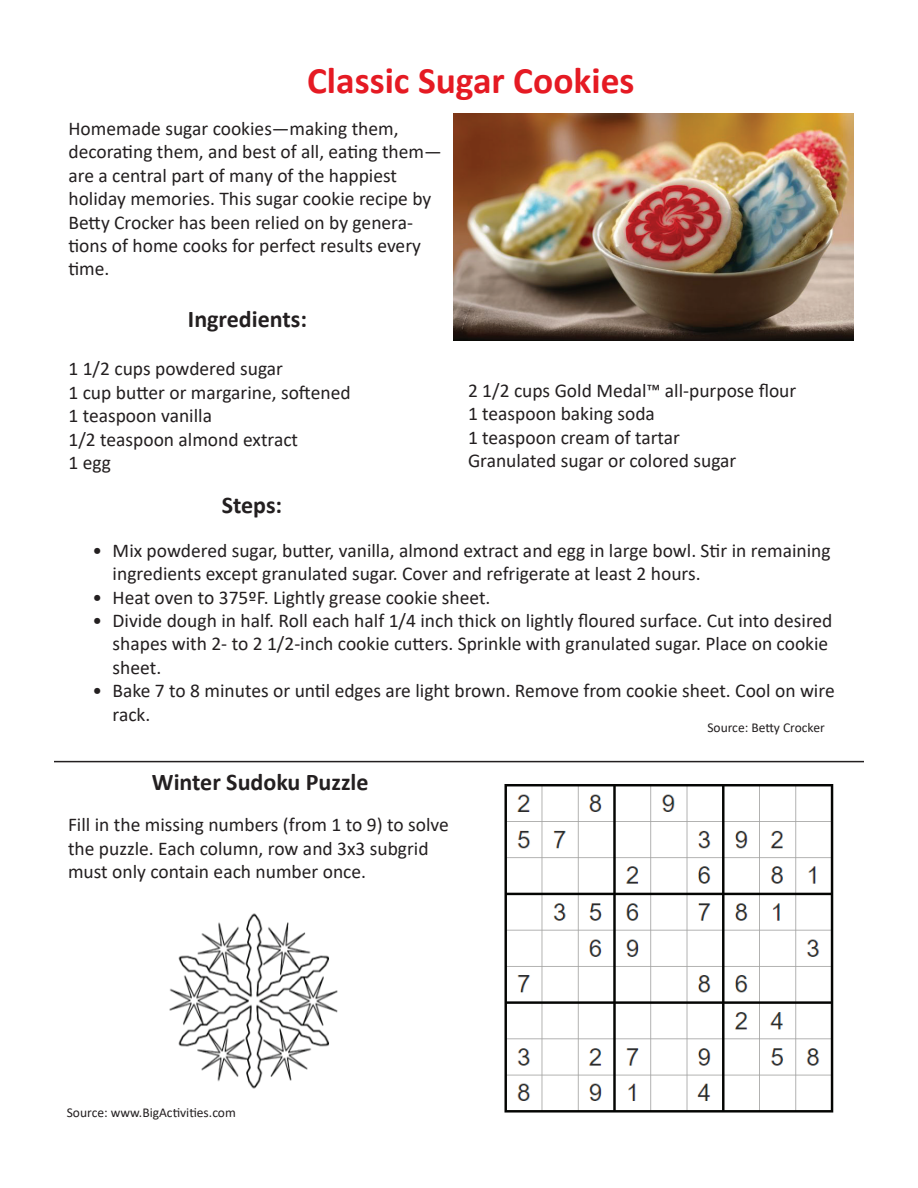
<style>
.page{position:relative;width:918px;height:1188px;background:#fff}
.page>*{position:absolute;margin:0;border:0;box-sizing:border-box;transform-origin:0 0}
.t1{font:700 37.5px "Calibri";color:#e51a23}
.t2{font:700 24px "Calibri";color:#231f20}
.t3{font:19.5px/23.4px "Calibri";color:#231f20}
.t4{font:13.5px "Calibri";color:#231f20}
</style>
<div class="page">
<img style="left:454px;top:114px;width:400px;height:227px">
<hr style="left:54px;top:761px;width:810px;height:1px;background:#231f20">
<img style="left:504px;top:784px;width:330px;height:329px">
<img style="left:169px;top:913px;width:169px;height:176px">
<h1 class="t1" style="left:307px;top:54px;width:329px">Classic Sugar Cookies</h1>
<p class="t3" style="left:68px;top:116px;width:375px">Homemade sugar cookies—making them, decorating them, and best of all, eating them— are a central part of many of the happiest holiday memories. This sugar cookie recipe by Betty Crocker has been relied on by genera&shy;tions of home cooks for perfect results every time.</p>
<p class="t2" style="left:188px;top:303px;width:121px">Ingredients:</p>
<p class="t3" style="left:68px;top:357px;width:284px">1 1/2 cups powdered sugar<br>1 cup butter or margarine, softened<br>1 teaspoon vanilla<br>1/2 teaspoon almond extract<br>1 egg</p>
<p class="t3" style="left:468px;top:378px;width:330px">2 1/2 cups Gold Medal™ all-purpose flour<br>1 teaspoon baking soda<br>1 teaspoon cream of tartar<br>Granulated sugar or colored sugar</p>
<p class="t2" style="left:222px;top:488px;width:62px">Steps:</p>
<p class="t3" style="left:113px;top:538px;width:719px;text-indent:-20px">• Mix powdered sugar, butter, vanilla, almond extract and egg in large bowl. Stir in remaining ingredients except granulated sugar. Cover and refrigerate at least 2 hours.</p>
<p class="t3" style="left:92px;top:585px;width:400px">• Heat oven to 375ºF. Lightly grease cookie sheet.</p>
<p class="t3" style="left:113px;top:608px;width:721px;text-indent:-20px">• Divide dough in half. Roll each half 1/4 inch thick on lightly floured surface. Cut into desired shapes with 2- to 2 1/2-inch cookie cutters. Sprinkle with granulated sugar. Place on cookie sheet.</p>
<p class="t3" style="left:113px;top:679px;width:724px;text-indent:-20px">• Bake 7 to 8 minutes or until edges are light brown. Remove from cookie sheet. Cool on wire rack.</p>
<p class="t4" style="left:707px;top:718px;width:119px">Source: Betty Crocker</p>
<p class="t2" style="left:152px;top:765px;width:218px">Winter Sudoku Puzzle</p>
<p class="t3" style="left:68px;top:812px;width:382px">Fill in the missing numbers (from 1 to 9) to solve the puzzle. Each column, row and 3x3 subgrid must only contain each number once.</p>
<p class="t4" style="left:67px;top:1103px;width:171px">Source: www.BigActivities.com</p>
</div>
